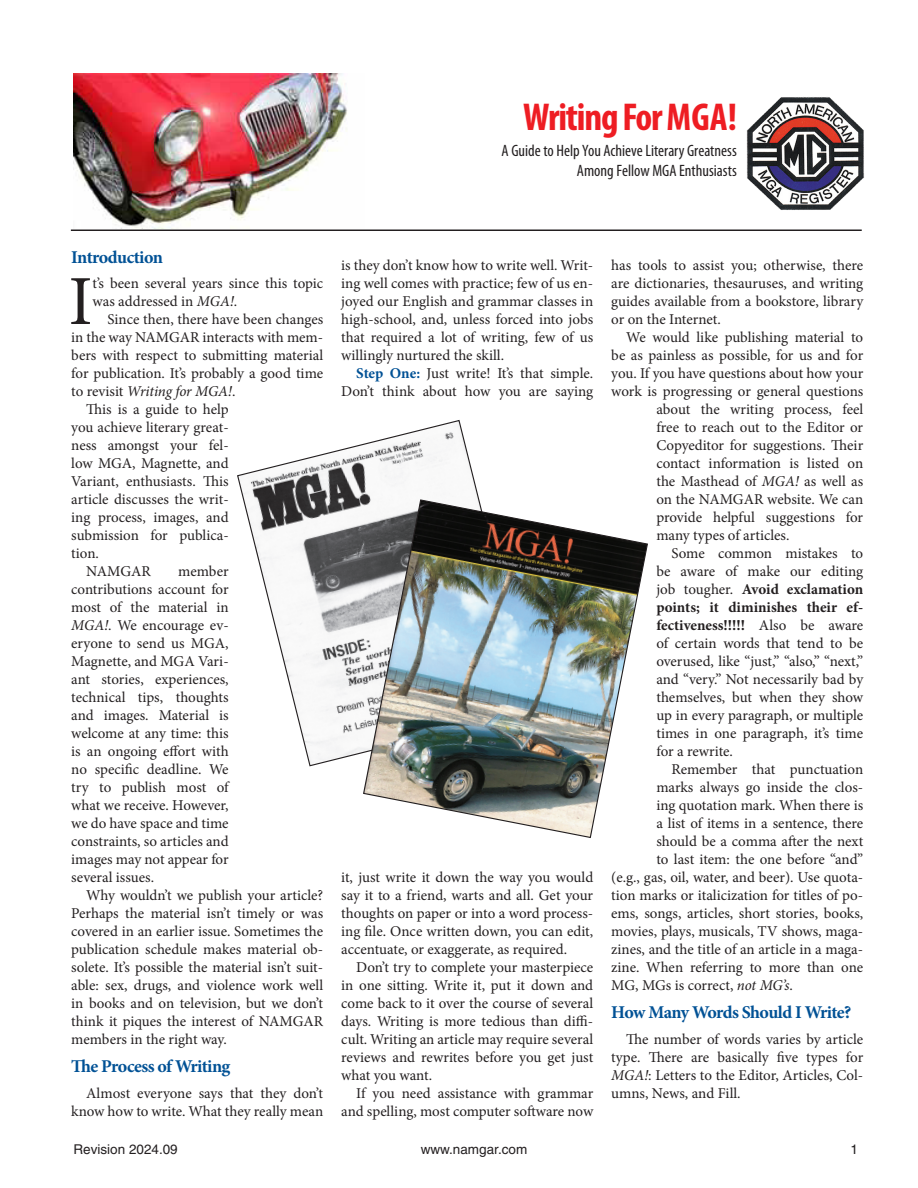
<style>
.page{position:relative;width:918px;height:1188px;background:#fff}
.page>*{position:absolute;margin:0;border:0;box-sizing:border-box;transform-origin:0 0}
.t1{font:70.35px "Minion Pro";color:#231f20}
.t2{font:700 condensed 39px "Myriad Pro";letter-spacing:-.03em;color:#ee1d23}
.t3{font:700 18px "Minion Pro";letter-spacing:-.035em;color:#015195}
.t4{font:condensed 16.5px/19.8px "Myriad Pro";color:#231f20;text-align:right}
.t5{font:15px/18px "Minion Pro";letter-spacing:-.005em;color:#231f20;text-align:justify}
.t6{font:700 15px "Minion Pro";color:#231f20}
.t7{font:italic 15px "Minion Pro";letter-spacing:-.01em;color:#231f20}
.t8{font:13.5px "Helvetica";color:#231f20}
.s1{font-style:italic}
.s2{font-style:normal}
.s3{font-weight:700;color:#015195}
.s4{font-weight:400}
</style>
<div class="page">
<svg style="left:237px;top:420px;width:243px;height:347px"></svg>
<img style="left:362px;top:499px;width:286px;height:339px">
<img style="left:746px;top:97px;width:118px;height:113px">
<img style="left:73px;top:73px;width:275px;height:156px">
<hr style="left:71px;top:230px;width:791px;height:1px;background:#231f20">
<h2 class="t2" style="left:523px;top:95px;width:215px">Writing For MGA!</h2>
<p class="t4" style="left:502px;top:141px;width:237px">A Guide to Help You Achieve Literary Greatness<br>Among Fellow MGA Enthusiasts</p>
<p class="t3" style="left:71px;top:244px;width:93px">Introduction</p>
<h1 class="t1" style="left:69px;top:254px;width:26px">I</h1>
<p class="t5" style="left:93px;top:274px;width:232px">t’s been several years since this topic was addressed in <span class="s1">MGA!</span>.</p>
<p class="t5" style="left:108px;top:310px;width:217px">Since then, there have been changes</p>
<p class="t5" style="left:71px;top:328px;width:254px">in the way NAMGAR interacts with mem-</p>
<p class="t5" style="left:71px;top:346px;width:253px">bers with respect to submitting material</p>
<p class="t5" style="left:71px;top:364px;width:254px">for publication. It’s probably a good time</p>
<p class="t7" style="left:71px;top:381px;width:166px"><span class="s2">to revisit</span> Writing for MGA!<span class="s2">.</span></p>
<p class="t5" style="left:86px;top:400px;width:144px">This is a guide to help</p>
<p class="t5" style="left:71px;top:418px;width:159px">you achieve literary great-</p>
<p class="t5" style="left:71px;top:436px;width:159px">ness amongst your fel-</p>
<p class="t5" style="left:71px;top:454px;width:159px">low MGA, Magnette, and</p>
<p class="t5" style="left:71px;top:472px;width:159px">Variant, enthusiasts. This</p>
<p class="t5" style="left:71px;top:490px;width:159px">article discusses the writ-</p>
<p class="t5" style="left:71px;top:508px;width:159px">ing process, images, and</p>
<p class="t5" style="left:71px;top:526px;width:159px">submission for publica-</p>
<p class="t5" style="left:71px;top:544px;width:29px">tion.</p>
<p class="t5" style="left:86px;top:562px;width:66px">NAMGAR</p>
<p class="t5" style="left:71px;top:562px;width:159px;text-indent:107px">member contributions account for most of the material in <span class="s1">MGA!</span>. We encourage ev&shy;eryone to send us MGA, Magnette, and MGA Vari&shy;ant stories, experiences, technical tips, thoughts and images. Material is welcome at any time: this is an ongoing effort with no specific deadline. We try to publish most of what we receive. However, we do have space and time constraints, so articles and images may not appear for several issues.</p>
<p class="t5" style="left:71px;top:886px;width:254px;text-indent:15px">Why wouldn’t we publish your article?<br>Perhaps the material isn’t timely or was covered in an earlier issue. Sometimes the publication schedule makes material ob&shy;solete. It’s possible the material isn’t suit&shy;able: sex, drugs, and violence work well in books and on television, but we don’t think it piques the interest of NAMGAR members in the right way.</p>
<p class="t3" style="left:71px;top:1053px;width:161px">The Process of Writing</p>
<p class="t5" style="left:71px;top:1084px;width:254px;text-align:right">Almost everyone says that they don’t know how to write. What they really mean</p>
<p class="t5" style="left:341px;top:256px;width:254px">is they don’t know how to write well. Writ&shy;ing well comes with practice; few of us en&shy;joyed our English and grammar classes in high-school, and, unless forced into jobs that required a lot of writing, few of us willingly nurtured the skill.</p>
<p class="t5" style="left:341px;top:364px;width:253px;text-align:right"><span class="s3">Step One:</span> Just write! It’s that simple.<br>Don’t think about how you are saying</p>
<p class="t5" style="left:341px;top:868px;width:254px">it, just write it down the way you would say it to a friend, warts and all. Get your thoughts on paper or into a word process&shy;ing file. Once written down, you can edit, accentuate, or exaggerate, as required.</p>
<p class="t5" style="left:341px;top:958px;width:254px;text-indent:15px">Don’t try to complete your masterpiece in one sitting. Write it, put it down and come back to it over the course of several days. Writing is more tedious than diffi&shy;cult. Writing an article may require several reviews and rewrites before you get just what you want.</p>
<p class="t5" style="left:341px;top:1084px;width:254px;text-align:right">If you need assistance with grammar and spelling, most computer software now</p>
<p class="t5" style="left:611px;top:256px;width:254px">has tools to assist you; otherwise, there are dictionaries, thesauruses, and writing guides available from a bookstore, library or on the Internet.</p>
<p class="t5" style="left:626px;top:328px;width:238px">We would like publishing material to</p>
<p class="t5" style="left:611px;top:346px;width:253px">be as painless as possible, for us and for</p>
<p class="t5" style="left:611px;top:364px;width:254px">you. If you have questions about how your</p>
<p class="t5" style="left:611px;top:382px;width:254px">work is progressing or general questions</p>
<p class="t5" style="left:656px;top:400px;width:208px">about the writing process, feel</p>
<p class="t5" style="left:656px;top:418px;width:208px">free to reach out to the Editor or</p>
<p class="t5" style="left:656px;top:436px;width:208px">Copyeditor for suggestions. Their</p>
<p class="t5" style="left:656px;top:454px;width:208px">contact information is listed on</p>
<p class="t5" style="left:656px;top:472px;width:208px">the Masthead of <span class="s1">MGA!</span> as well as</p>
<p class="t5" style="left:656px;top:490px;width:208px">on the NAMGAR website. We can</p>
<p class="t5" style="left:656px;top:508px;width:208px">provide helpful suggestions for</p>
<p class="t5" style="left:656px;top:526px;width:135px">many types of articles.</p>
<p class="t5" style="left:671px;top:544px;width:193px">Some common mistakes to</p>
<p class="t5" style="left:656px;top:562px;width:208px">be aware of make our editing</p>
<p class="t6" style="left:656px;top:579px;width:208px"><span class="s4">job tougher.</span> Avoid exclamation</p>
<p class="t6" style="left:656px;top:597px;width:208px">points; it diminishes their ef-</p>
<p class="t6" style="left:656px;top:615px;width:208px">fectiveness!!!!! <span class="s4">Also be aware</span></p>
<p class="t5" style="left:656px;top:634px;width:208px">of certain words that tend to be</p>
<p class="t5" style="left:656px;top:652px;width:208px">overused, like “just,” “also,” “next,”</p>
<p class="t5" style="left:656px;top:670px;width:208px">and “very.” Not necessarily bad by</p>
<p class="t5" style="left:656px;top:688px;width:208px">themselves, but when they show</p>
<p class="t5" style="left:656px;top:706px;width:208px">up in every paragraph, or multiple</p>
<p class="t5" style="left:656px;top:724px;width:208px">times in one paragraph, it’s time</p>
<p class="t5" style="left:656px;top:742px;width:78px">for a rewrite.</p>
<p class="t5" style="left:671px;top:760px;width:193px">Remember that punctuation</p>
<p class="t5" style="left:656px;top:778px;width:208px">marks always go inside the clos-</p>
<p class="t5" style="left:656px;top:796px;width:208px">ing quotation mark. When there is</p>
<p class="t5" style="left:656px;top:814px;width:208px">a list of items in a sentence, there</p>
<p class="t5" style="left:656px;top:832px;width:208px">should be a comma after the next</p>
<p class="t5" style="left:656px;top:850px;width:208px">to last item: the one before “and”</p>
<p class="t5" style="left:611px;top:868px;width:254px">(e.g., gas, oil, water, and beer). Use quota-</p>
<p class="t5" style="left:611px;top:886px;width:254px">tion marks or italicization for titles of po-</p>
<p class="t5" style="left:611px;top:904px;width:254px">ems, songs, articles, short stories, books,</p>
<p class="t5" style="left:611px;top:922px;width:254px">movies, plays, musicals, TV shows, maga-</p>
<p class="t5" style="left:611px;top:940px;width:254px">zines, and the title of an article in a maga-</p>
<p class="t5" style="left:611px;top:958px;width:254px">zine. When referring to more than one</p>
<p class="t5" style="left:611px;top:976px;width:183px">MG, MGs is correct, <span class="s1">not MG’s</span>.</p>
<p class="t3" style="left:611px;top:999px;width:242px">How Many Words Should I Write?</p>
<p class="t5" style="left:611px;top:1030px;width:254px;text-indent:15px">The number of words varies by article type. There are basically five types for <span class="s1">MGA!</span>: Letters to the Editor, Articles, Col&shy;umns, News, and Fill.</p>
<p class="t8" style="left:74px;top:1141px;width:106px">Revision 2024.09</p>
<p class="t8" style="left:421px;top:1141px;width:108px">www.namgar.com</p>
<p class="t8" style="left:850px;top:1141px;width:9px">1</p>
</div>
